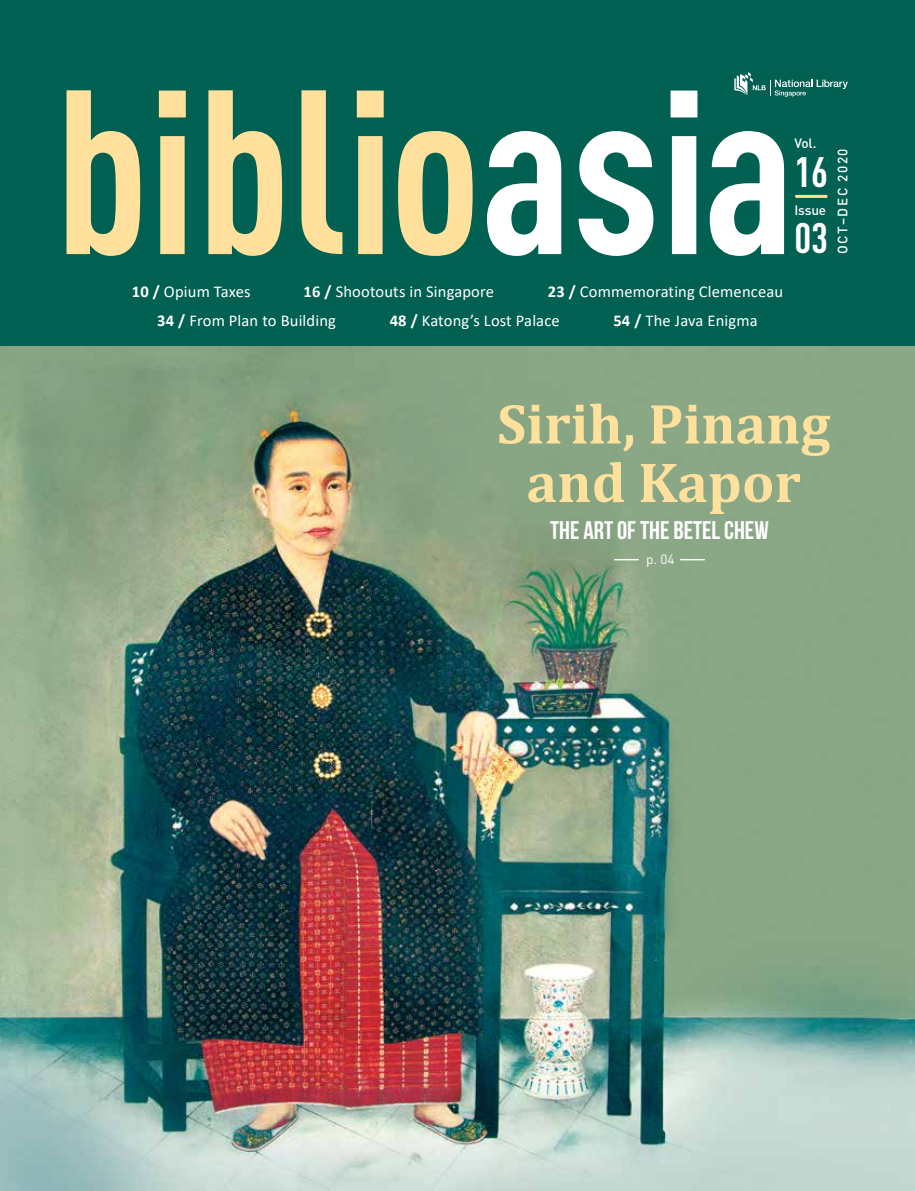
<style>
.page{position:relative;width:915px;height:1191px;background:#fff}
.page>*{position:absolute;margin:0;border:0;box-sizing:border-box;transform-origin:0 0}
.t1{font:700 57px/58.5px "Cambria";color:#ffe19d;text-align:center}
.t2{font:700 condensed 42px "DIN Pro";color:#fff}
.t3{font:700 25.5px "Bebas Neue";color:#fff}
.t4{font:16.5px "Calibri";letter-spacing:.01em;color:#fff}
.t5{font:500 13.5px "DIN Pro";letter-spacing:.105em;color:#fff}
.t6{font:13.5px "DIN Pro";color:#fff}
.s1{font-weight:700}
</style>
<div class="page">
<img style="left:0;top:346px;width:914px;height:845px">
<div style="left:0;top:0;width:914px;height:346px;background:#006051"></div>
<svg style="left:734px;top:72px;width:113px;height:25px"></svg>
<svg style="left:487px;top:91px;width:296px;height:165px"></svg>
<svg style="left:66px;top:90px;width:406px;height:166px"></svg>
<hr style="left:795px;top:195px;width:32px;height:3px;background:#ffe19d">
<svg style="left:614px;top:559px;width:24px;height:1px"></svg>
<svg style="left:680px;top:559px;width:24px;height:1px"></svg>
<p class="t5" style="left:794px;top:132px;width:24px">Vol.</p>
<h2 class="t2" style="left:794px;top:140px;width:35px">16</h2>
<p class="t5" style="left:794px;top:199px;width:33px">Issue</p>
<h2 class="t2" style="left:794px;top:207px;width:35px">03</h2>
<p class="t5" style="left:831px;top:254px;width:107px;rotate:-90deg">OCT–DEC 2020</p>
<p class="t4" style="left:132px;top:280px;width:120px"><span class="s1">10 /</span> Opium Taxes</p>
<p class="t4" style="left:303px;top:280px;width:192px"><span class="s1">16 /</span> Shootouts in Singapore</p>
<p class="t4" style="left:547px;top:280px;width:237px"><span class="s1">23 /</span> Commemorating Clemenceau</p>
<p class="t4" style="left:157px;top:309px;width:180px"><span class="s1">34 /</span> From Plan to Building</p>
<p class="t4" style="left:389px;top:309px;width:171px"><span class="s1">48 /</span> Katong’s Lost Palace</p>
<p class="t4" style="left:613px;top:309px;width:146px"><span class="s1">54 /</span> The Java Enigma</p>
<h1 class="t1" style="left:497px;top:393px;width:334px">Sirih, Pinang and Kapor</h1>
<h3 class="t3" style="left:550px;top:516px;width:220px">THE ART OF THE BETEL CHEW</h3>
<p class="t6" style="left:646px;top:550px;width:30px">p. 04</p>
</div>
